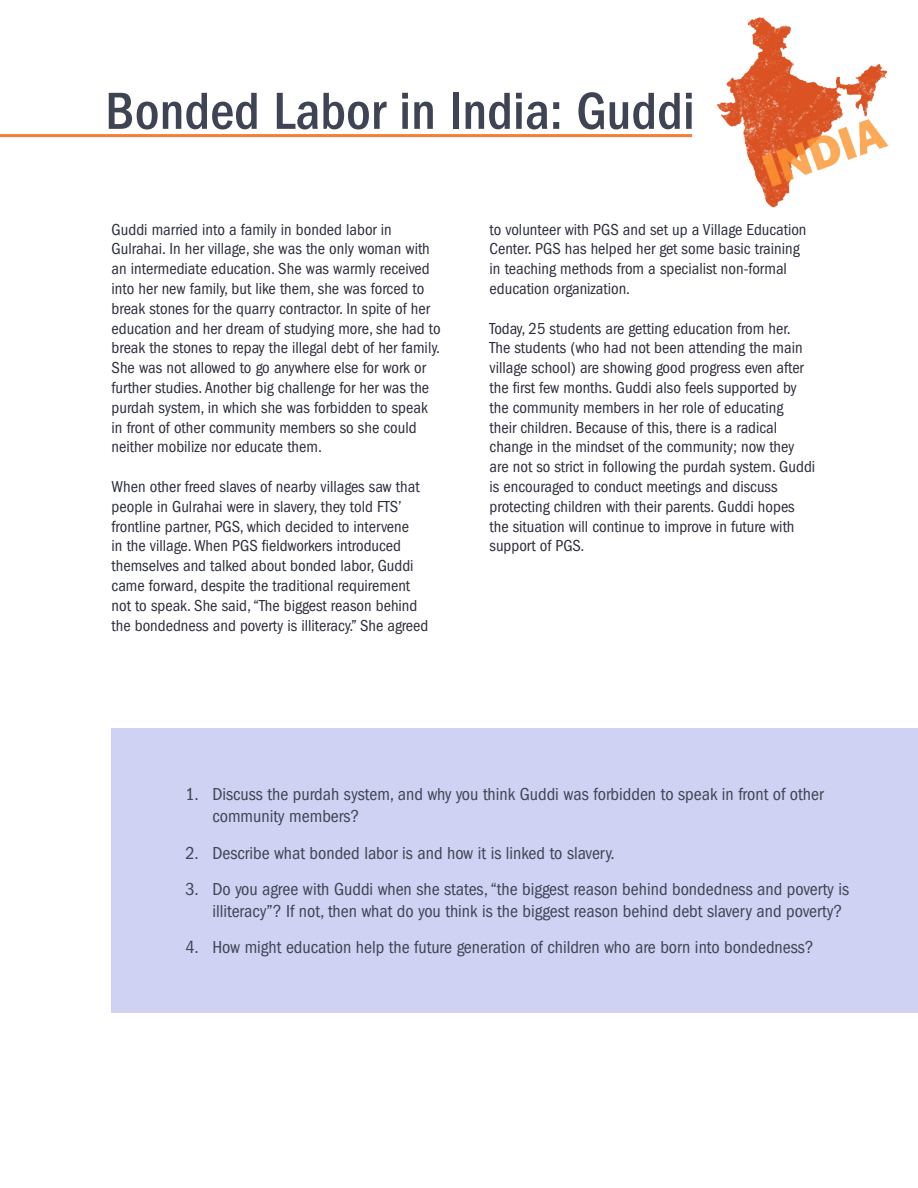
<style>
.page{position:relative;width:918px;height:1188px;background:#fff}
.page>*{position:absolute;margin:0;border:0;box-sizing:border-box;transform-origin:0 0}
.t1{font:500 condensed 54px "ITC Franklin Gothic Std";color:#3e4453}
.t2{font:condensed 18px/21.6px "ITC Franklin Gothic Std";color:#3e4453}
.t3{font:condensed 16.5px/19.8px "ITC Franklin Gothic Std";color:#2c2e3d}
</style>
<div class="page">
<div style="left:112px;top:728px;width:806px;height:285px;background:#cfd2f2"></div>
<hr style="left:0;top:134px;width:692px;height:3px;background:#f47d38">
<img style="left:717px;top:17px;width:172px;height:191px">
<p class="t1" style="left:105px;top:80px;width:591px">Bonded Labor in India: Guddi</p>
<p class="t3" style="left:112px;top:219px;width:331px">Guddi married into a family in bonded labor in Gulrahai. In her village, she was the only woman with an intermediate education. She was warmly received into her new family, but like them, she was forced to break stones for the quarry contractor. In spite of her education and her dream of studying more, she had to break the stones to repay the illegal debt of her family.<br>She was not allowed to go anywhere else for work or further studies. Another big challenge for her was the purdah system, in which she was forbidden to speak in front of other community members so she could neither mobilize nor educate them.</p>
<p class="t3" style="left:112px;top:477px;width:318px">When other freed slaves of nearby villages saw that people in Gulrahai were in slavery, they told FTS’ frontline partner, PGS, which decided to intervene<br>in the village. When PGS fieldworkers introduced themselves and talked about bonded labor, Guddi came forward, despite the traditional requirement not to speak. She said, “The biggest reason behind the bondedness and poverty is illiteracy.” She agreed</p>
<p class="t3" style="left:490px;top:219px;width:318px">to volunteer with PGS and set up a Village Education Center. PGS has helped her get some basic training in teaching methods from a specialist non-formal education organization.</p>
<p class="t3" style="left:490px;top:318px;width:327px">Today, 25 students are getting education from her.<br>The students (who had not been attending the main village school) are showing good progress even after the first few months. Guddi also feels supported by the community members in her role of educating<br>their children. Because of this, there is a radical change in the mindset of the community; now they are not so strict in following the purdah system. Guddi is encouraged to conduct meetings and discuss protecting children with their parents. Guddi hopes the situation will continue to improve in future with support of PGS.</p>
<p class="t2" style="left:212px;top:784px;width:613px;text-indent:-27px">1. Discuss the purdah system, and why you think Guddi was forbidden to speak in front of other community members?</p>
<p class="t2" style="left:185px;top:842px;width:431px">2. Describe what bonded labor is and how it is linked to slavery.</p>
<p class="t2" style="left:212px;top:879px;width:638px;text-indent:-27px">3. Do you agree with Guddi when she states, “the biggest reason behind bondedness and poverty is illiteracy”? If not, then what do you think is the biggest reason behind debt slavery and poverty?</p>
<p class="t2" style="left:185px;top:937px;width:630px">4. How might education help the future generation of children who are born into bondedness?</p>
</div>
